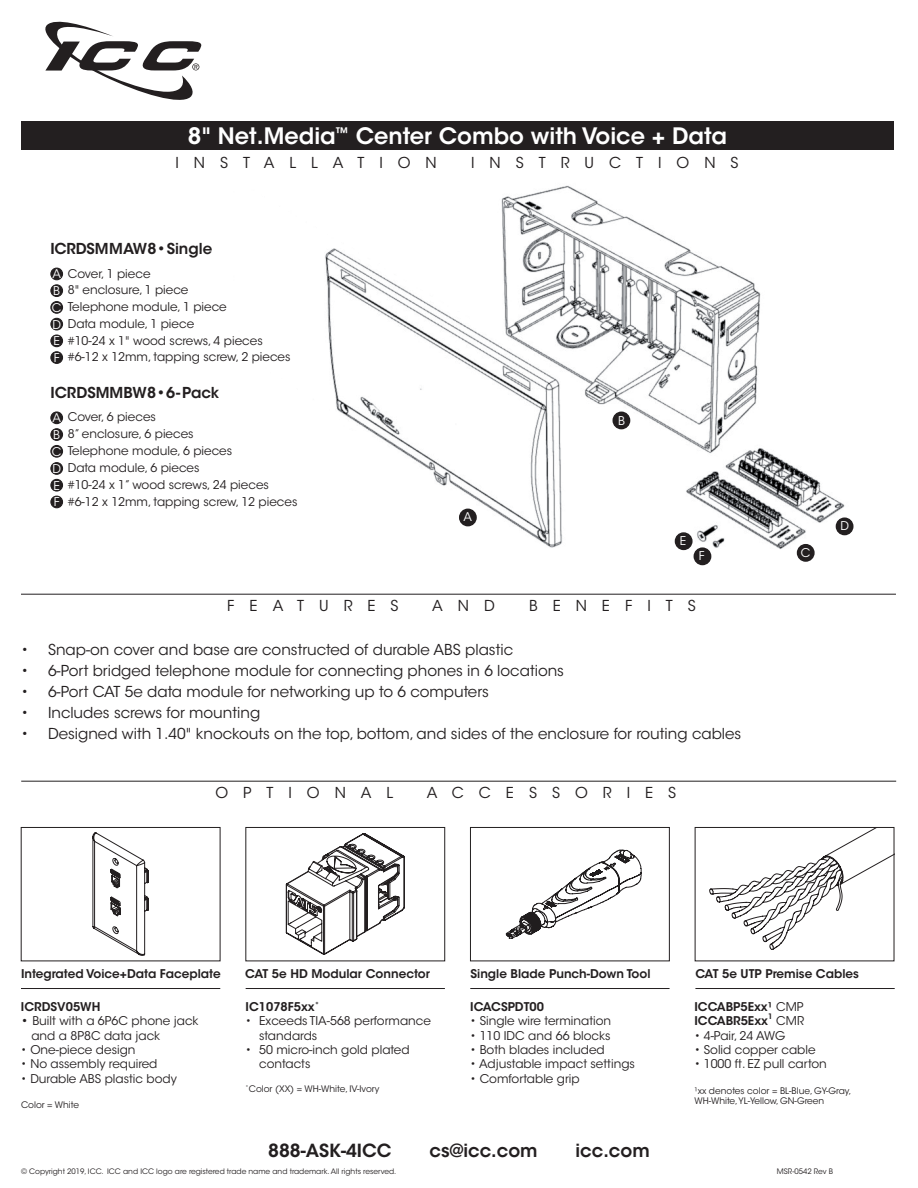
<style>
.page{position:relative;width:918px;height:1188px;background:#fff}
.page>*{position:absolute;margin:0;border:0;box-sizing:border-box;transform-origin:0 0}
.t1{font:600 22.5px "ITC Avant Garde Std";color:#fff}
.t2{font:600 18px "ITC Avant Garde Std";color:#231f20}
.t3{font:15px "ITC Avant Garde Std";color:#231f20}
.t4{font:15px "ITC Avant Garde Std";letter-spacing:1em;color:#231f20}
.t5{font:600 15px "ITC Avant Garde Std";color:#231f20}
.t6{font:12px/16.8px "ITC Avant Garde Std";color:#231f20}
.t7{font:600 12px/14.4px "ITC Avant Garde Std";color:#231f20}
.t8{font:12px/16.8px "ITC Avant Garde Std";color:#fff}
.t9{font:9px/10.8px "ITC Avant Garde Std";color:#231f20}
.t10{font:7.5px "ITC Avant Garde Std";color:#231f20}
.t11{font:600 7.5px "ITC Avant Garde Std";color:#231f20}
.s1{color:#fff}
.s2{font-weight:600}
.s3{font-weight:400}
</style>
<div class="page">
<hr style="left:21px;top:781px;width:875px;height:1px;background:#231f20">
<hr style="left:21px;top:594px;width:875px;height:1px;background:#231f20">
<svg style="left:45px;top:22px;width:156px;height:78px"></svg>
<div style="left:21px;top:122px;width:873px;height:28px;background:#231f20"></div>
<svg style="left:92px;top:832px;width:57px;height:124px"></svg>
<div style="left:21px;top:827px;width:199px;height:134px;border:1px solid #231f20"></div>
<svg style="left:286px;top:834px;width:119px;height:121px"></svg>
<div style="left:246px;top:827px;width:199px;height:134px;border:1px solid #231f20"></div>
<svg style="left:506px;top:850px;width:136px;height:89px"></svg>
<div style="left:470px;top:827px;width:200px;height:134px;border:1px solid #231f20"></div>
<svg style="left:709px;top:829px;width:183px;height:121px"></svg>
<div style="left:695px;top:827px;width:199px;height:134px;border:1px solid #231f20"></div>
<hr style="left:470px;top:988px;width:200px;height:1px;background:#231f20">
<hr style="left:246px;top:988px;width:199px;height:1px;background:#231f20">
<hr style="left:21px;top:988px;width:199px;height:1px;background:#231f20">
<hr style="left:695px;top:988px;width:200px;height:1px;background:#231f20">
<img style="left:325px;top:185px;width:528px;height:381px">
<div style="left:460px;top:509px;width:16px;height:17px;background:#231f20;border-radius:50%"></div>
<div style="left:459px;top:509px;width:18px;height:17px;border:2px solid #231f20;border-radius:50%"></div>
<div style="left:613px;top:412px;width:17px;height:17px;background:#231f20;border-radius:50%"></div>
<div style="left:613px;top:412px;width:17px;height:17px;border:2px solid #231f20;border-radius:50%"></div>
<div style="left:675px;top:533px;width:17px;height:16px;background:#231f20;border-radius:50%"></div>
<div style="left:675px;top:532px;width:18px;height:18px;border:2px solid #231f20;border-radius:50%"></div>
<div style="left:836px;top:518px;width:17px;height:17px;background:#231f20;border-radius:50%"></div>
<div style="left:836px;top:517px;width:18px;height:18px;border:2px solid #231f20;border-radius:50%"></div>
<div style="left:798px;top:545px;width:16px;height:16px;background:#231f20;border-radius:50%"></div>
<div style="left:797px;top:544px;width:18px;height:18px;border:2px solid #231f20;border-radius:50%"></div>
<div style="left:694px;top:548px;width:17px;height:17px;background:#231f20;border-radius:50%"></div>
<div style="left:694px;top:547px;width:17px;height:18px;border:2px solid #231f20;border-radius:50%"></div>
<div style="left:51px;top:268px;width:12px;height:12px;background:#231f20;border-radius:50%"></div>
<div style="left:50px;top:268px;width:13px;height:12px;border:1px solid #231f20;border-radius:50%"></div>
<div style="left:51px;top:285px;width:12px;height:12px;background:#231f20;border-radius:50%"></div>
<div style="left:50px;top:284px;width:13px;height:13px;border:1px solid #231f20;border-radius:50%"></div>
<div style="left:51px;top:302px;width:12px;height:11px;background:#231f20;border-radius:50%"></div>
<div style="left:50px;top:301px;width:13px;height:13px;border:1px solid #231f20;border-radius:50%"></div>
<div style="left:51px;top:318px;width:12px;height:12px;background:#231f20;border-radius:50%"></div>
<div style="left:50px;top:318px;width:13px;height:12px;border:1px solid #231f20;border-radius:50%"></div>
<div style="left:51px;top:335px;width:12px;height:12px;background:#231f20;border-radius:50%"></div>
<div style="left:50px;top:334px;width:13px;height:13px;border:1px solid #231f20;border-radius:50%"></div>
<div style="left:51px;top:352px;width:12px;height:11px;background:#231f20;border-radius:50%"></div>
<div style="left:50px;top:351px;width:13px;height:13px;border:1px solid #231f20;border-radius:50%"></div>
<div style="left:51px;top:412px;width:12px;height:12px;background:#231f20;border-radius:50%"></div>
<div style="left:50px;top:411px;width:13px;height:13px;border:1px solid #231f20;border-radius:50%"></div>
<div style="left:51px;top:429px;width:12px;height:11px;background:#231f20;border-radius:50%"></div>
<div style="left:50px;top:428px;width:13px;height:13px;border:1px solid #231f20;border-radius:50%"></div>
<div style="left:51px;top:445px;width:12px;height:12px;background:#231f20;border-radius:50%"></div>
<div style="left:50px;top:445px;width:13px;height:13px;border:1px solid #231f20;border-radius:50%"></div>
<div style="left:51px;top:463px;width:12px;height:11px;background:#231f20;border-radius:50%"></div>
<div style="left:50px;top:462px;width:13px;height:13px;border:1px solid #231f20;border-radius:50%"></div>
<div style="left:51px;top:479px;width:12px;height:12px;background:#231f20;border-radius:50%"></div>
<div style="left:50px;top:479px;width:13px;height:13px;border:1px solid #231f20;border-radius:50%"></div>
<div style="left:51px;top:496px;width:12px;height:12px;background:#231f20;border-radius:50%"></div>
<div style="left:50px;top:496px;width:13px;height:12px;border:1px solid #231f20;border-radius:50%"></div>
<h1 class="t1" style="left:188px;top:122px;width:541px">8" Net.Media<sup>™</sup> Center Combo with Voice + Data</h1>
<p class="t4" style="left:176px;top:154px;width:263px">INSTALLATION</p>
<p class="t4" style="left:471px;top:154px;width:269px">INSTRUCTIONS</p>
<p class="t5" style="left:50px;top:239px;width:163px">ICRDSMMAW8•Single</p>
<p class="t6" style="left:52px;top:265px;width:176px"><span class="s1">A</span> Cover, 1 piece<br><span class="s1">B</span> 8" enclosure, 1 piece<br><span class="s1">C</span> Telephone module, 1 piece<br><span class="s1">D</span> Data module, 1 piece</p>
<p class="t8" style="left:53px;top:333px;width:8px">E<br>F</p>
<p class="t6" style="left:68px;top:332px;width:224px">#10-24 x 1" wood screws, 4 pieces #6-12 x 12mm, tapping screw, 2 pieces</p>
<p class="t5" style="left:50px;top:383px;width:171px">ICRDSMMBW8•6-Pack</p>
<p class="t6" style="left:52px;top:409px;width:182px"><span class="s1">A</span> Cover, 6 pieces<br><span class="s1">B</span> 8” enclosure, 6 pieces<br><span class="s1">C</span> Telephone module, 6 pieces<br><span class="s1">D</span> Data module, 6 pieces<br><span class="s1">E<br>F</span></p>
<p class="t6" style="left:68px;top:476px;width:231px">#10-24 x 1” wood screws, 24 pieces #6-12 x 12mm, tapping screw, 12 pieces</p>
<p class="t8" style="left:464px;top:508px;width:10px">A</p>
<p class="t8" style="left:618px;top:412px;width:8px">B</p>
<p class="t8" style="left:680px;top:532px;width:8px">E</p>
<p class="t8" style="left:699px;top:547px;width:7px">F</p>
<p class="t8" style="left:801px;top:544px;width:11px">C</p>
<p class="t4" style="left:227px;top:596px;width:173px">FEATURES</p>
<p class="t3" style="left:432px;top:596px;width:64px">AND</p>
<p class="t4" style="left:529px;top:596px;width:168px">BENEFITS</p>
<p class="t3" style="left:21px;top:640px;width:494px">• Snap-on cover and base are constructed of durable ABS plastic</p>
<p class="t3" style="left:21px;top:661px;width:545px">• 6-Port bridged telephone module for connecting phones in 6 locations</p>
<p class="t3" style="left:21px;top:682px;width:469px">• 6-Port CAT 5e data module for networking up to 6 computers</p>
<p class="t3" style="left:21px;top:703px;width:241px">• Includes screws for mounting</p>
<p class="t3" style="left:21px;top:724px;width:722px">• Designed with 1.40" knockouts on the top, bottom, and sides of the enclosure for routing cables</p>
<p class="t4" style="left:216px;top:784px;width:179px">OPTIONAL</p>
<p class="t4" style="left:427px;top:784px;width:251px">ACCESSORIES</p>
<p class="t8" style="left:840px;top:518px;width:10px">D</p>
<p class="t7" style="left:21px;top:967px;width:201px">Integrated Voice+Data Faceplate</p>
<p class="t7" style="left:471px;top:967px;width:182px">Single Blade Punch-Down Tool</p>
<p class="t7" style="left:245px;top:967px;width:186px">CAT 5e HD Modular Connector</p>
<p class="t7" style="left:695px;top:967px;width:165px">CAT 5e UTP Premise Cables</p>
<p class="t7" style="left:21px;top:999px;width:81px">ICRDSV05WH</p>
<p class="t6" style="left:31px;top:1014px;width:169px;line-height:14.4px;text-indent:-10px"><span class="s2">•</span> Built with a 6P6C phone jack and a 8P8C data jack</p>
<p class="t6" style="left:21px;top:1041px;width:116px">• One-piece design</p>
<p class="t6" style="left:21px;top:1056px;width:138px">• No assembly required</p>
<p class="t6" style="left:21px;top:1070px;width:157px">• Durable ABS plastic body</p>
<p class="t9" style="left:21px;top:1099px;width:60px">Color = White</p>
<p class="t7" style="left:246px;top:999px;width:75px">IC1078F5xx<sup>*</sup></p>
<p class="t6" style="left:259px;top:1014px;width:173px;line-height:14.4px;text-indent:-14px">• Exceeds TIA-568 performance standards</p>
<p class="t6" style="left:259px;top:1043px;width:152px;line-height:14.4px;text-indent:-14px">• 50 micro-inch gold plated contacts</p>
<p class="t9" style="left:246px;top:1083px;width:135px"><sup>*</sup>Color (XX) = WH-White, IV-Ivory</p>
<p class="t7" style="left:470px;top:999px;width:75px">ICACSPDT00</p>
<p class="t6" style="left:470px;top:1013px;width:142px">• Single wire termination</p>
<p class="t6" style="left:470px;top:1027px;width:142px">• 110 IDC and 66 blocks</p>
<p class="t6" style="left:470px;top:1041px;width:136px">• Both blades included</p>
<p class="t6" style="left:470px;top:1056px;width:166px">• Adjustable impact settings</p>
<p class="t6" style="left:470px;top:1070px;width:111px">• Comfortable grip</p>
<h2 class="t2" style="left:268px;top:1139px;width:125px">888-ASK-4ICC</h2>
<h2 class="t2" style="left:430px;top:1139px;width:110px">cs@icc.com</h2>
<h2 class="t2" style="left:576px;top:1139px;width:76px">icc.com</h2>
<p class="t7" style="left:694px;top:999px;width:111px">ICCABP5Exx¹ <span class="s3">CMP<br></span>ICCABR5Exx</p>
<p class="t11" style="left:768px;top:1012px;width:6px">1</p>
<p class="t6" style="left:776px;top:1013px;width:29px">CMR</p>
<p class="t6" style="left:694px;top:1027px;width:93px">• 4-Pair, 24 AWG</p>
<p class="t6" style="left:694px;top:1041px;width:123px">• Solid copper cable</p>
<p class="t6" style="left:694px;top:1056px;width:134px">• 1000 ft. EZ pull carton</p>
<p class="t9" style="left:694px;top:1085px;width:158px">¹xx denotes color = BL-Blue, GY-Gray,<br>WH-White, YL-Yellow, GN-Green</p>
<p class="t10" style="left:21px;top:1167px;width:377px">© Copyright 2019, ICC. ICC and ICC logo are registered trade name and trademark. All rights reserved.</p>
<p class="t10" style="left:777px;top:1167px;width:58px">MSR-0542 Rev B</p>
</div>
